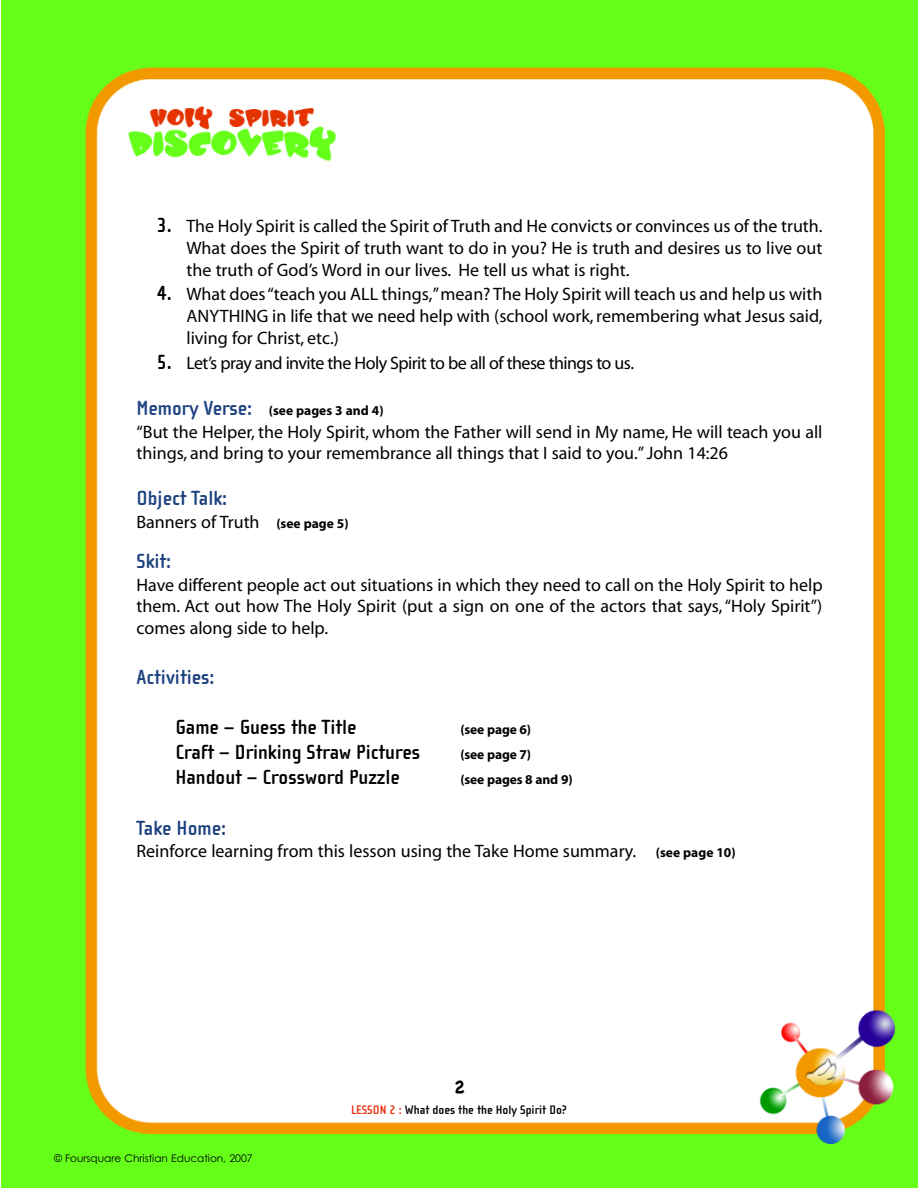
<style>
.page{position:relative;width:918px;height:1188px;background:#fff}
.page>*{position:absolute;margin:0;border:0;box-sizing:border-box;transform-origin:0 0}
.t1{font:700 21px "Cholla Sans";color:#000}
.t2{font:700 21px "Cholla Sans";color:#1e4280}
.t3{font:18px/21.9px "Myriad";color:#000;text-align:justify}
.t4{font:18px "Myriad";letter-spacing:-.03em;color:#000}
.t5{font:700 18px "Chalkboard";color:#000}
.t6{font:700 13.5px "Myriad";letter-spacing:-.01em;color:#000}
.t7{font:700 12.75px "Cholla Sans";color:#000}
.t8{font:10.5px "Century Gothic";color:#000}
.s1{font-family:"Cholla Sans";font-weight:700;font-size:21px}
.s2{font-family:"Cholla Sans";font-size:21px;color:#1e4280}
.s3{font-weight:700;font-size:13.5px}
.s4{color:#e6300d}
</style>
<div class="page">
<img style="left:1px;top:0;width:917px;height:1188px">
<p class="t3" style="left:187px;top:216px;width:638px;text-indent:-30px"><span class="s1">3.</span> The Holy Spirit is called the Spirit of Truth and He convicts or convinces us of the truth.<br>What does the Spirit of truth want to do in you? He is truth and desires us to live out the truth of God’s Word in our lives. He tell us what is right.</p>
<p class="t3" style="left:187px;top:285px;width:638px;text-indent:-30px"><span class="s1">4.</span> What does “teach you ALL things,”mean? The Holy Spirit will teach us and help us with ANYTHING in life that we need help with (school work, remembering what Jesus said, living for Christ, etc.)</p>
<p class="t4" style="left:157px;top:356px;width:479px"><span class="s1">5.</span> Let’s pray and invite the Holy Spirit to be all of these things to us.</p>
<p class="t6" style="left:137px;top:406px;width:249px"><span class="s2">Memory Verse:</span> (see pages 3 and 4)</p>
<p class="t3" style="left:137px;top:422px;width:687px">“But the Helper, the Holy Spirit, whom the Father will send in My name, He will teach you all things, and bring to your remembrance all things that I said to you.” John 14:26</p>
<p class="t2" style="left:137px;top:486px;width:92px">Object Talk:</p>
<p class="t3" style="left:137px;top:512px;width:214px">Banners of Truth <span class="s3">(see page 5)</span></p>
<p class="t2" style="left:137px;top:549px;width:36px">Skit:</p>
<p class="t3" style="left:137px;top:575px;width:688px">Have different people act out situations in which they need to call on the Holy Spirit to help them. Act out how The Holy Spirit (put a sign on one of the actors that says, “Holy Spirit”) comes along side to help.</p>
<p class="t2" style="left:137px;top:665px;width:79px">Activities:</p>
<p class="t1" style="left:175px;top:714px;width:183px">Game – Guess the Title</p>
<p class="t6" style="left:461px;top:724px;width:72px">(see page 6)</p>
<p class="t1" style="left:175px;top:740px;width:246px">Craft – Drinking Straw Pictures</p>
<p class="t6" style="left:461px;top:750px;width:72px">(see page 7)</p>
<p class="t1" style="left:175px;top:765px;width:226px">Handout – Crossword Puzzle</p>
<p class="t6" style="left:461px;top:775px;width:114px">(see pages 8 and 9)</p>
<p class="t2" style="left:137px;top:815px;width:91px">Take Home:</p>
<p class="t3" style="left:137px;top:842px;width:601px">Reinforce learning from this lesson using the Take Home summary. <span class="s3">(see page 10)</span></p>
<p class="t5" style="left:454px;top:1076px;width:13px">2</p>
<p class="t8" style="left:54px;top:1152px;width:200px">© Foursquare Christian Education, 2007</p>
<p class="t7" style="left:351px;top:1102px;width:217px"><span class="s4">LESSON 2 :</span> What does the the Holy Spirit Do?</p>
</div>
